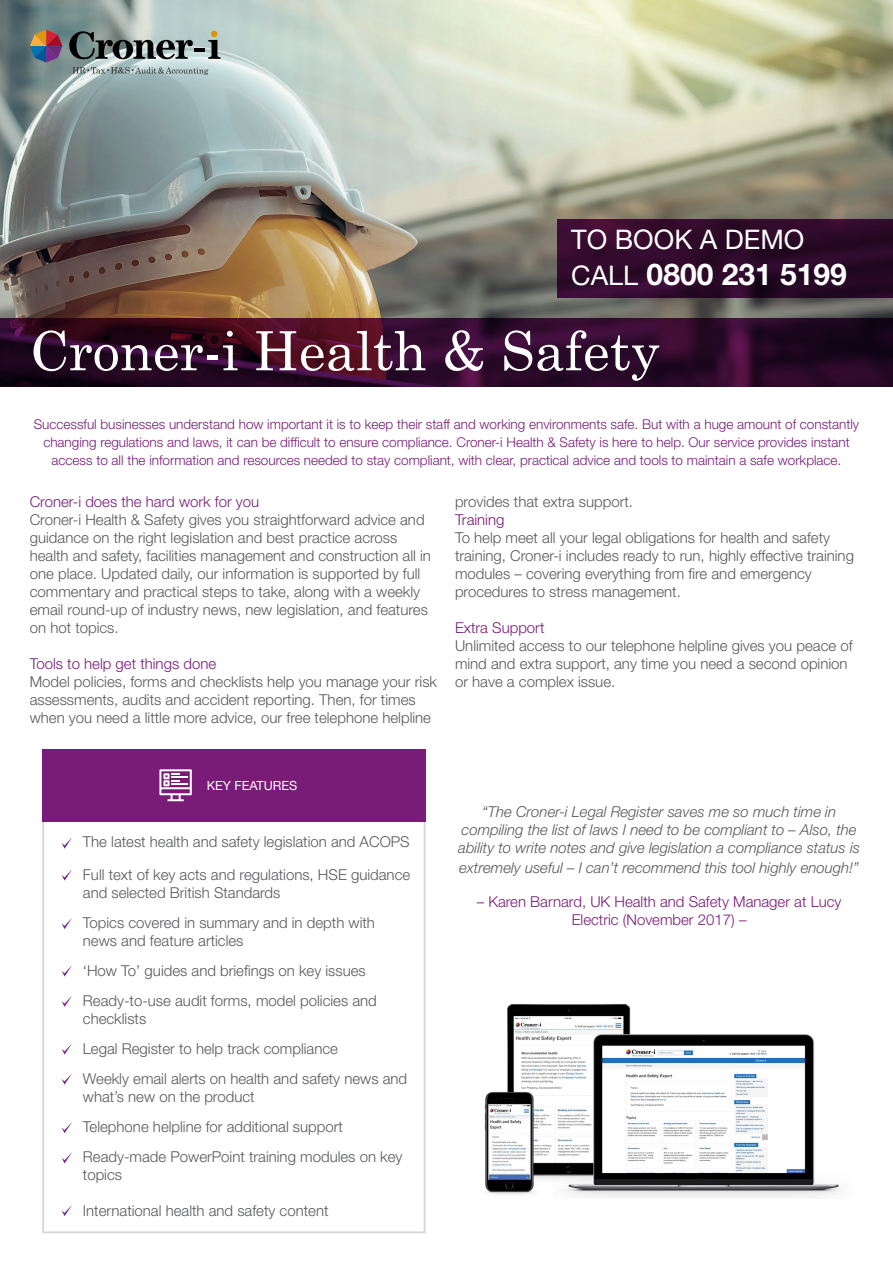
<style>
.page{position:relative;width:893px;height:1263px;background:#fff}
.page>*{position:absolute;margin:0;border:0;box-sizing:border-box;transform-origin:0 0}
.t1{font:54px "Century Schoolbook";color:#fff}
.body_text{font:700 30px "Helvetica Neue LT Std";color:#fff}
.body_text-2{font:27px "Helvetica Neue LT Std";color:#fff}
.body_text-3{font:300 15px/18px "Helvetica Neue LT Std";color:#57585a}
.body_text-4{font:italic 300 15px/18px "Helvetica Neue LT Std";color:#57585a;text-align:center}
.body_text-5{font:300 15px/18px "Helvetica Neue LT Std";color:#781c78;text-align:center}
.t2{font:300 13.5px/18px "Helvetica Neue LT Std";color:#781c78;text-align:center}
.t3{font:12.6px "Helvetica Neue LT Std";color:#fff}
.s1{font-weight:400;font-size:27px}
</style>
<div class="page">
<img style="left:0;top:0;width:893px;height:318px">
<svg style="left:0;top:318px;width:893px;height:69px;background:#300926"></svg>
<svg style="left:557px;top:219px;width:336px;height:78px;background:#2e0a29"></svg>
<svg style="left:62px;top:837px;width:10px;height:12px"></svg>
<svg style="left:62px;top:869px;width:10px;height:12px"></svg>
<svg style="left:62px;top:918px;width:10px;height:11px"></svg>
<svg style="left:62px;top:965px;width:10px;height:11px"></svg>
<svg style="left:62px;top:996px;width:10px;height:11px"></svg>
<svg style="left:62px;top:1043px;width:10px;height:11px"></svg>
<svg style="left:62px;top:1073px;width:10px;height:12px"></svg>
<svg style="left:62px;top:1122px;width:10px;height:11px"></svg>
<svg style="left:62px;top:1152px;width:10px;height:11px"></svg>
<svg style="left:62px;top:1205px;width:10px;height:11px"></svg>
<div style="left:42px;top:804px;width:383px;height:429px;border:2px solid #d3d8d6"></div>
<div style="left:42px;top:749px;width:383px;height:72px;background:#781c78"></div>
<svg style="left:159px;top:769px;width:33px;height:32px"></svg>
<img style="left:484px;top:1004px;width:356px;height:194px">
<svg style="left:30px;top:30px;width:32px;height:32px"></svg>
<svg style="left:69px;top:31px;width:124px;height:28px;background:#6c7876"></svg>
<svg style="left:208px;top:31px;width:13px;height:28px"></svg>
<hr style="left:195px;top:48px;width:10px;height:4px;background:#000">
<svg style="left:73px;top:67px;width:135px;height:8px"></svg>
<p class="body_text-2" style="left:571px;top:223px;width:235px">TO BOOK A DEMO</p>
<p class="body_text" style="left:571px;top:255px;width:277px"><span class="s1">CALL</span> 0800 231 5199</p>
<p class="t1" style="left:30px;top:305px;width:632px">Croner-i Health &amp; Safety</p>
<p class="t2" style="left:34px;top:415px;width:827px">Successful businesses understand how important it is to keep their staff and working environments safe. But with a huge amount of constantly changing regulations and laws, it can be difficult to ensure compliance. Croner-i Health &amp; Safety is here to help. Our service provides instant access to all the information and resources needed to stay compliant, with clear, practical advice and tools to maintain a safe workplace.</p>
<p class="body_text-5" style="left:30px;top:492px;width:231px">Croner-i does the hard work for you</p>
<p class="body_text-3" style="left:30px;top:510px;width:403px">Croner-i Health &amp; Safety gives you straightforward advice and guidance on the right legislation and best practice across health and safety, facilities management and construction all in one place. Updated daily, our information is supported by full commentary and practical steps to take, along with a weekly email round-up of industry news, new legislation, and features on hot topics.</p>
<p class="body_text-5" style="left:30px;top:654px;width:188px">Tools to help get things done</p>
<p class="body_text-3" style="left:30px;top:672px;width:409px">Model policies, forms and checklists help you manage your risk assessments, audits and accident reporting. Then, for times when you need a little more advice, our free telephone helpline</p>
<p class="body_text-3" style="left:455px;top:492px;width:180px">provides that extra support.</p>
<p class="body_text-5" style="left:455px;top:510px;width:51px">Training</p>
<p class="body_text-3" style="left:455px;top:528px;width:401px">To help meet all your legal obligations for health and safety training, Croner-i includes ready to run, highly effective training modules – covering everything from fire and emergency procedures to stress management.</p>
<p class="body_text-5" style="left:455px;top:618px;width:91px">Extra Support</p>
<p class="body_text-3" style="left:455px;top:636px;width:399px">Unlimited access to our telephone helpline gives you peace of mind and extra support, any time you need a second opinion or have a complex issue.</p>
<p class="t3" style="left:207px;top:778px;width:92px">KEY FEATURES</p>
<p class="body_text-3" style="left:83px;top:832px;width:328px">The latest health and safety legislation and ACOPS</p>
<p class="body_text-3" style="left:83px;top:865px;width:329px">Full text of key acts and regulations, HSE guidance</p>
<p class="body_text-3" style="left:83px;top:883px;width:199px">and selected British Standards</p>
<p class="body_text-3" style="left:83px;top:913px;width:294px">Topics covered in summary and in depth with</p>
<p class="body_text-3" style="left:83px;top:931px;width:162px">news and feature articles</p>
<p class="body_text-3" style="left:83px;top:961px;width:284px">‘How To’ guides and briefings on key issues</p>
<p class="body_text-3" style="left:83px;top:991px;width:295px">Ready-to-use audit forms, model policies and</p>
<p class="body_text-3" style="left:83px;top:1009px;width:65px">checklists</p>
<p class="body_text-3" style="left:83px;top:1039px;width:257px">Legal Register to help track compliance</p>
<p class="body_text-3" style="left:83px;top:1069px;width:326px">Weekly email alerts on health and safety news and</p>
<p class="body_text-3" style="left:83px;top:1087px;width:173px">what’s new on the product</p>
<p class="body_text-3" style="left:83px;top:1117px;width:262px">Telephone helpline for additional support</p>
<p class="body_text-3" style="left:83px;top:1147px;width:321px">Ready-made PowerPoint training modules on key</p>
<p class="body_text-3" style="left:83px;top:1165px;width:41px">topics</p>
<p class="body_text-3" style="left:83px;top:1201px;width:247px">International health and safety content</p>
<p class="body_text-4" style="left:458px;top:802px;width:403px">“The Croner-i Legal Register saves me so much time in compiling the list of laws I need to be compliant to – Also, the ability to write notes and give legislation a compliance status is</p>
<p class="body_text-4" style="left:459px;top:858px;width:401px">extremely useful – I can’t recommend this tool highly enough!”</p>
<p class="body_text-5" style="left:477px;top:893px;width:366px">– Karen Barnard, UK Health and Safety Manager at Lucy<br>Electric (November 2017) –</p>
</div>
